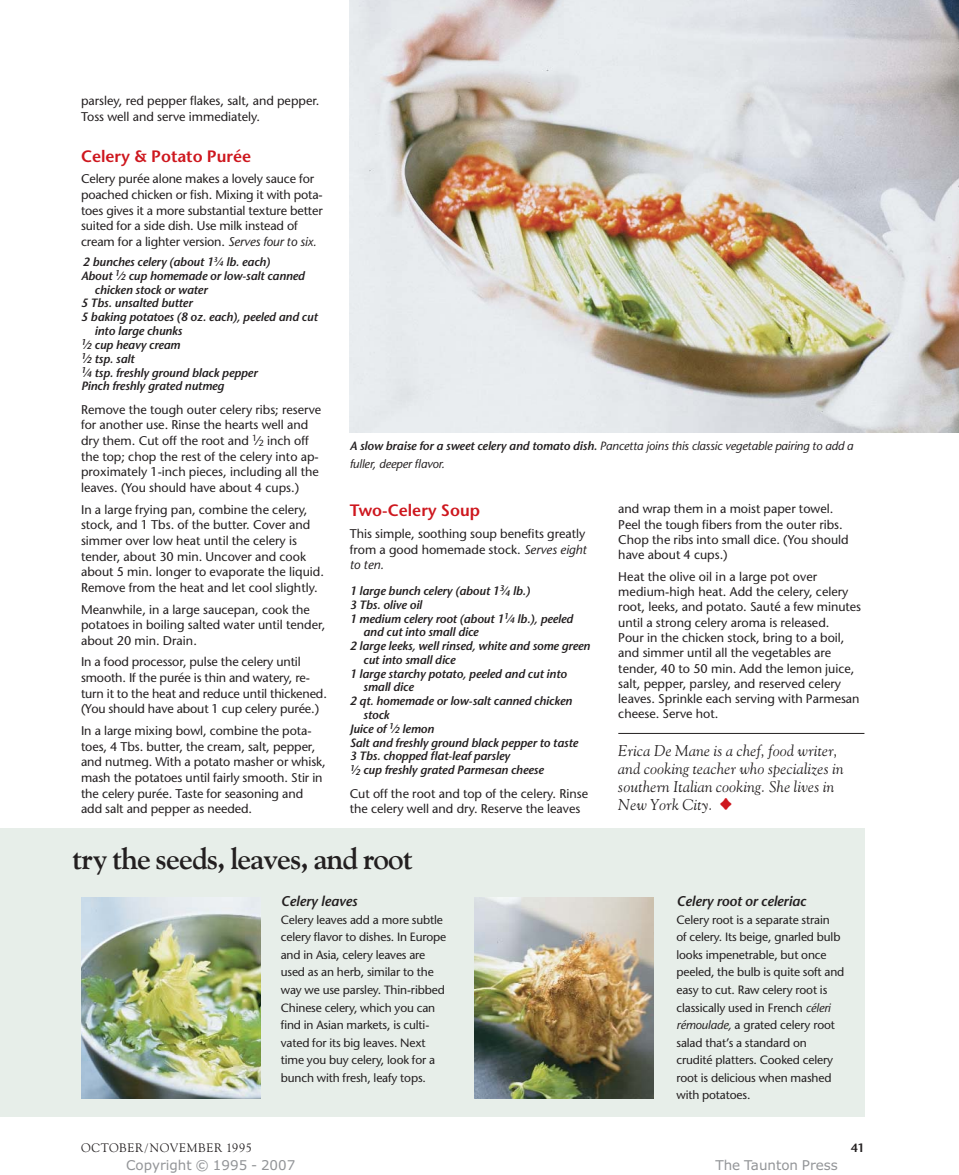
<style>
.page{position:relative;width:959px;height:1175px;background:#fff}
.page>*{position:absolute;margin:0;border:0;box-sizing:border-box;transform-origin:0 0}
.t1{font:700 30px "Goudy Old Style BT";letter-spacing:-.025em;color:#231f20}
.t2{font:600 16.5px "Stone Sans";color:#ce171e}
.t3{font:italic 15.6px/18px "Goudy Old Style BT";letter-spacing:.015em;color:#231f20}
.t4{font:italic 600 14.1px "Stone Sans";letter-spacing:-.01em;color:#231f20}
.t5{font:13.5px "Verdana";color:#939598}
.t6{font:12.6px/15.6px "Stone Sans";color:#231f20}
.t7{font:12.3px "Goudy Old Style BT";letter-spacing:.065em;color:#231f20}
.t8{font:italic 600 12px "Stone Sans";letter-spacing:-.01em;color:#231f20}
.t9{font:12px/17.5px "Stone Sans";letter-spacing:-.01em;color:#231f20}
.t10{font:italic 12px/18px "Stone Sans";letter-spacing:-.01em;color:#231f20}
.t11{font:600 12px "Stone Sans";color:#231f20}
.s1{font-style:italic}
.s2{font-size:7.2px}
.s3{font-size:8.4px}
.s4{font-size:8.85px}
.s5{font-weight:600}
.s6{font-family:"Magazine Font";font-style:normal;font-size:13.5px;color:#ce171e}
</style>
<div class="page">
<hr style="left:618px;top:733px;width:246px;height:1px;background:#231f20">
<img style="left:350px;top:0;width:608px;height:432px">
<div style="left:0;top:828px;width:864px;height:288px;background:#e7eee9"></div>
<img style="left:81px;top:897px;width:179px;height:201px">
<img style="left:475px;top:897px;width:179px;height:201px">
<p class="t6" style="left:81px;top:94px;width:240px">parsley, red pepper flakes, salt, and pepper.<br>Toss well and serve immediately.</p>
<h2 class="t2" style="left:81px;top:150px;width:172px">Celery &amp; Potato Purée</h2>
<p class="t6" style="left:81px;top:173px;width:243px">Celery purée alone makes a lovely sauce for poached chicken or fish. Mixing it with pota&shy;toes gives it a more substantial texture better suited for a side dish. Use milk instead of cream for a lighter version. <span class="s1">Serves four to six.</span></p>
<p class="t8" style="left:83px;top:257px;width:189px">2 bunches celery (about 1<sup>3</sup>⁄<span class="s2">4</span> lb. each)</p>
<p class="t8" style="left:81px;top:271px;width:225px">About <sup>1</sup>⁄<span class="s3">2</span> cup homemade or low-salt canned</p>
<p class="t8" style="left:95px;top:285px;width:114px">chicken stock or water</p>
<p class="t8" style="left:81px;top:298px;width:113px">5 Tbs. unsalted butter</p>
<p class="t8" style="left:81px;top:312px;width:238px">5 baking potatoes (8 oz. each), peeled and cut</p>
<p class="t8" style="left:95px;top:326px;width:89px">into large chunks</p>
<p class="t8" style="left:81px;top:340px;width:101px"><sup>1</sup>⁄<span class="s3">2</span> cup heavy cream</p>
<p class="t8" style="left:81px;top:354px;width:55px"><sup>1</sup>⁄<span class="s3">2</span> tsp. salt</p>
<p class="t8" style="left:81px;top:368px;width:178px"><sup>1</sup>⁄<span class="s3">4</span> tsp. freshly ground black pepper</p>
<p class="t8" style="left:81px;top:381px;width:145px">Pinch freshly grated nutmeg</p>
<p class="t6" style="left:81px;top:403px;width:242px">Remove the tough outer celery ribs; reserve for another use. Rinse the hearts well and dry them. Cut off the root and <sup>1</sup>⁄<span class="s4">2</span> inch off the top; chop the rest of the celery into ap&shy;proximately 1-inch pieces, including all the leaves. (You should have about 4 cups.)</p>
<p class="t6" style="left:81px;top:503px;width:244px">In a large frying pan, combine the celery, stock, and 1 Tbs. of the butter. Cover and simmer over low heat until the celery is tender, about 30 min. Uncover and cook about 5 min. longer to evaporate the liquid.<br>Remove from the heat and let cool slightly.</p>
<p class="t6" style="left:81px;top:602px;width:246px">Meanwhile, in a large saucepan, cook the potatoes in boiling salted water until tender, about 20 min. Drain.</p>
<p class="t6" style="left:81px;top:655px;width:247px">In a food processor, pulse the celery until smooth. If the purée is thin and watery, re&shy;turn it to the heat and reduce until thickened. (You should have about 1 cup celery purée.)</p>
<p class="t6" style="left:81px;top:724px;width:246px">In a large mixing bowl, combine the pota&shy;toes, 4 Tbs. butter, the cream, salt, pepper, and nutmeg. With a potato masher or whisk, mash the potatoes until fairly smooth. Stir in the celery purée. Taste for seasoning and add salt and pepper as needed.</p>
<p class="t10" style="left:350px;top:438px;width:505px"><span class="s5">A slow braise for a sweet celery and tomato dish.</span> Pancetta joins this classic vegetable pairing to add a fuller, deeper flavor.</p>
<h2 class="t2" style="left:350px;top:504px;width:132px">Two-Celery Soup</h2>
<p class="t6" style="left:350px;top:527px;width:239px;text-align:justify">This simple, soothing soup benefits greatly from a good homemade stock. <span class="s1">Serves eight to ten.</span></p>
<p class="t8" style="left:350px;top:586px;width:182px">1 large bunch celery (about 1<sup>3</sup>⁄<span class="s3">4</span> lb.)</p>
<p class="t8" style="left:349px;top:600px;width:74px">3 Tbs. olive oil</p>
<p class="t8" style="left:349px;top:613px;width:225px">1 medium celery root (about 1<sup>1</sup>⁄<span class="s3">4</span> lb.), peeled</p>
<p class="t8" style="left:363px;top:627px;width:117px">and cut into small dice</p>
<p class="t8" style="left:349px;top:641px;width:242px">2 large leeks, well rinsed, white and some green</p>
<p class="t8" style="left:363px;top:655px;width:94px">cut into small dice</p>
<p class="t8" style="left:349px;top:669px;width:218px">1 large starchy potato, peeled and cut into</p>
<p class="t8" style="left:363px;top:682px;width:52px">small dice</p>
<p class="t8" style="left:349px;top:696px;width:224px">2 qt. homemade or low-salt canned chicken</p>
<p class="t8" style="left:363px;top:710px;width:28px">stock</p>
<p class="t8" style="left:349px;top:724px;width:86px">Juice of <sup>1</sup>⁄<span class="s3">2</span> lemon</p>
<p class="t8" style="left:350px;top:737px;width:230px">Salt and freshly ground black pepper to taste</p>
<p class="t8" style="left:350px;top:751px;width:162px">3 Tbs. chopped flat-leaf parsley</p>
<p class="t8" style="left:350px;top:765px;width:195px"><sup>1</sup>⁄<span class="s3">2</span> cup freshly grated Parmesan cheese</p>
<p class="t6" style="left:350px;top:786px;width:240px">Cut off the root and top of the celery. Rinse the celery well and dry. Reserve the leaves</p>
<p class="t6" style="left:618px;top:503px;width:232px">and wrap them in a moist paper towel.<br>Peel the tough fibers from the outer ribs.<br>Chop the ribs into small dice. (You should have about 4 cups.)</p>
<p class="t6" style="left:618px;top:570px;width:244px">Heat the olive oil in a large pot over medium-high heat. Add the celery, celery root, leeks, and potato. Sauté a few minutes until a strong celery aroma is released.<br>Pour in the chicken stock, bring to a boil, and simmer until all the vegetables are tender, 40 to 50 min. Add the lemon juice, salt, pepper, parsley, and reserved celery leaves. Sprinkle each serving with Parmesan cheese. Serve hot.</p>
<p class="t3" style="left:618px;top:743px;width:227px">Erica De Mane is a chef, food writer, and cooking teacher who specializes in southern Italian cooking. She lives in<br>New York City. <span class="s6">•</span></p>
<h1 class="t1" style="left:72px;top:846px;width:342px">try the seeds, leaves, and root</h1>
<p class="t4" style="left:281px;top:895px;width:78px">Celery leaves</p>
<p class="t9" style="left:281px;top:912px;width:167px">Celery leaves add a more subtle celery flavor to dishes. In Europe and in Asia, celery leaves are used as an herb, similar to the way we use parsley. Thin-ribbed<br>Chinese celery, which you can find in Asian markets, is culti&shy;vated for its big leaves. Next time you buy celery, look for a bunch with fresh, leafy tops.</p>
<p class="t4" style="left:676px;top:895px;width:131px">Celery root or celeriac</p>
<p class="t9" style="left:676px;top:912px;width:169px">Celery root is a separate strain<br>of celery. Its beige, gnarled bulb looks impenetrable, but once peeled, the bulb is quite soft and easy to cut. Raw celery root is classically used in French <span class="s1">céleri rémoulade,</span> a grated celery root salad that’s a standard on crudité platters. Cooked celery root is delicious when mashed with potatoes.</p>
<p class="t7" style="left:81px;top:1142px;width:172px">OCTOBER/NOVEMBER 1995</p>
<p class="t11" style="left:850px;top:1143px;width:15px">41</p>
<p class="t5" style="left:126px;top:1160px;width:171px">Copyright © 1995 - 2007</p>
<p class="t5" style="left:715px;top:1160px;width:124px">The Taunton Press</p>
</div>
